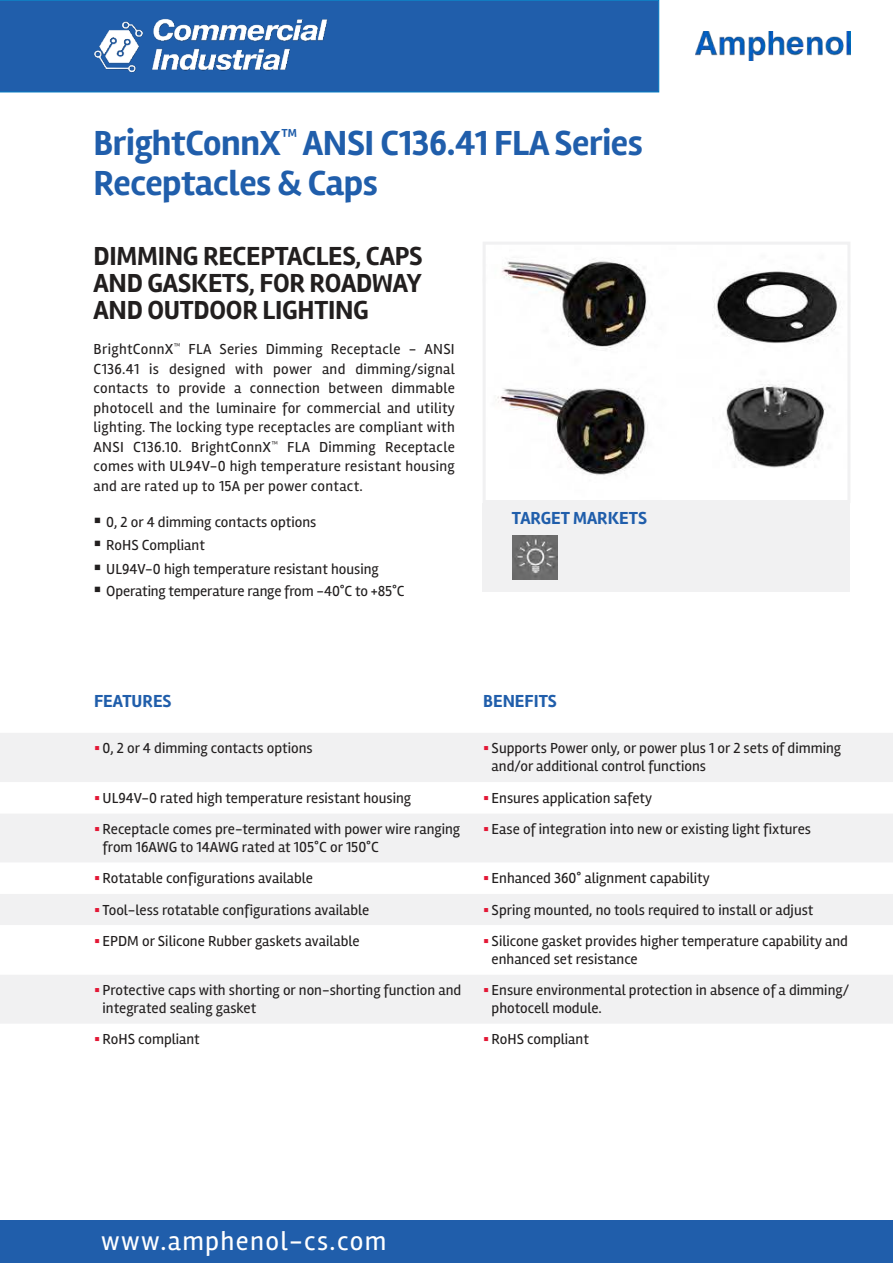
<style>
.page{position:relative;width:893px;height:1263px;background:#fff}
.page>*{position:absolute;margin:0;border:0;box-sizing:border-box;transform-origin:0 0}
.t1{font:700 36px/40.2px "Rambla";letter-spacing:-.01em;color:#205eab}
.t2{font:700 27px/27px "Rambla";letter-spacing:-.01em;color:#221f1f;text-align:justify}
.t3{font:27px "Rambla";letter-spacing:.05em;color:#fff}
.t4{font:700 18px "Rambla";color:#205eab}
.t5{font:15px/19.5px "Rambla";color:#221f1f}
.s1{color:#e31836}
</style>
<div class="page">
<div style="left:0;top:0;width:659px;height:92px;background:#205eab"></div>
<div style="left:0;top:1220px;width:893px;height:43px;background:#205eab"></div>
<img style="left:695px;top:31px;width:155px;height:30px">
<img style="left:497px;top:259px;width:340px;height:216px">
<div style="left:483px;top:242px;width:367px;height:261px;border:3px solid #f1f1f2"></div>
<div style="left:482px;top:503px;width:368px;height:88px;background:#f1f1f2"></div>
<img style="left:512px;top:535px;width:45px;height:45px">
<div style="left:0;top:733px;width:893px;height:49px;background:#f1f1f2"></div>
<svg style="left:0;top:814px;width:893px;height:209px;fill:#f1f1f2"></svg>
<img style="left:94px;top:18px;width:235px;height:57px">
<h1 class="t1" style="left:94px;top:125px;width:551px">BrightConnX<sup>™</sup> ANSI C136.41 FLA Series<br>Receptacles &amp; Caps</h1>
<h2 class="t2" style="left:94px;top:244px;width:330px">DIMMING RECEPTACLES, CAPS AND GASKETS, FOR ROADWAY AND OUTDOOR LIGHTING</h2>
<p class="t5" style="left:94px;top:341px;width:363px;text-align:justify">BrightConnX<sup>™</sup> FLA Series Dimming Receptacle - ANSI C136.41 is designed with power and dimming/signal contacts to provide a connection between dimmable photocell and the luminaire for commercial and utility lighting. The locking type receptacles are compliant with ANSI C136.10. BrightConnX<sup>™</sup> FLA Dimming Receptacle comes with UL94V-0 high temperature resistant housing and are rated up to 15A per power contact.</p>
<p class="t5" style="left:94px;top:513px;width:224px">▪ 0, 2 or 4 dimming contacts options</p>
<p class="t5" style="left:94px;top:537px;width:113px">▪ RoHS Compliant</p>
<p class="t5" style="left:94px;top:560px;width:287px">▪ UL94V-0 high temperature resistant housing</p>
<p class="t5" style="left:94px;top:583px;width:313px">▪ Operating temperature range from -40°C to +85°C</p>
<p class="t4" style="left:512px;top:511px;width:137px">TARGET MARKETS</p>
<p class="t4" style="left:94px;top:693px;width:79px">FEATURES</p>
<p class="t4" style="left:483px;top:693px;width:75px">BENEFITS</p>
<p class="t5" style="left:94px;top:740px;width:220px"><span class="s1">▪</span> 0, 2 or 4 dimming contacts options</p>
<p class="t5" style="left:492px;top:740px;width:351px;line-height:18px;text-indent:-9px"><span class="s1">▪</span> Supports Power only, or power plus 1 or 2 sets of dimming and/or additional control functions</p>
<p class="t5" style="left:94px;top:789px;width:319px"><span class="s1">▪</span> UL94V-0 rated high temperature resistant housing</p>
<p class="t5" style="left:483px;top:789px;width:170px"><span class="s1">▪</span> Ensures application safety</p>
<p class="t5" style="left:103px;top:821px;width:359px;line-height:18px;text-indent:-9px"><span class="s1">▪</span> Receptacle comes pre-terminated with power wire ranging from 16AWG to 14AWG rated at 105°C or 150°C</p>
<p class="t5" style="left:483px;top:820px;width:329px"><span class="s1">▪</span> Ease of integration into new or existing light fixtures</p>
<p class="t5" style="left:94px;top:869px;width:220px"><span class="s1">▪</span> Rotatable configurations available</p>
<p class="t5" style="left:483px;top:869px;width:228px"><span class="s1">▪</span> Enhanced 360° alignment capability</p>
<p class="t5" style="left:94px;top:901px;width:277px"><span class="s1">▪</span> Tool-less rotatable configurations available</p>
<p class="t5" style="left:483px;top:901px;width:332px"><span class="s1">▪</span> Spring mounted, no tools required to install or adjust</p>
<p class="t5" style="left:94px;top:932px;width:267px"><span class="s1">▪</span> EPDM or Silicone Rubber gaskets available</p>
<p class="t5" style="left:492px;top:933px;width:358px;line-height:18px;text-indent:-9px"><span class="s1">▪</span> Silicone gasket provides higher temperature capability and enhanced set resistance</p>
<p class="t5" style="left:103px;top:982px;width:360px;line-height:18px;text-indent:-9px"><span class="s1">▪</span> Protective caps with shorting or non-shorting function and integrated sealing gasket</p>
<p class="t5" style="left:492px;top:982px;width:359px;line-height:18px;text-indent:-9px"><span class="s1">▪</span> Ensure environmental protection in absence of a dimming/ photocell module.</p>
<p class="t5" style="left:94px;top:1031px;width:107px"><span class="s1">▪</span> RoHS compliant</p>
<p class="t5" style="left:483px;top:1031px;width:107px"><span class="s1">▪</span> RoHS compliant</p>
<h2 class="t3" style="left:101px;top:1231px;width:287px">www.amphenol-cs.com</h2>
</div>
